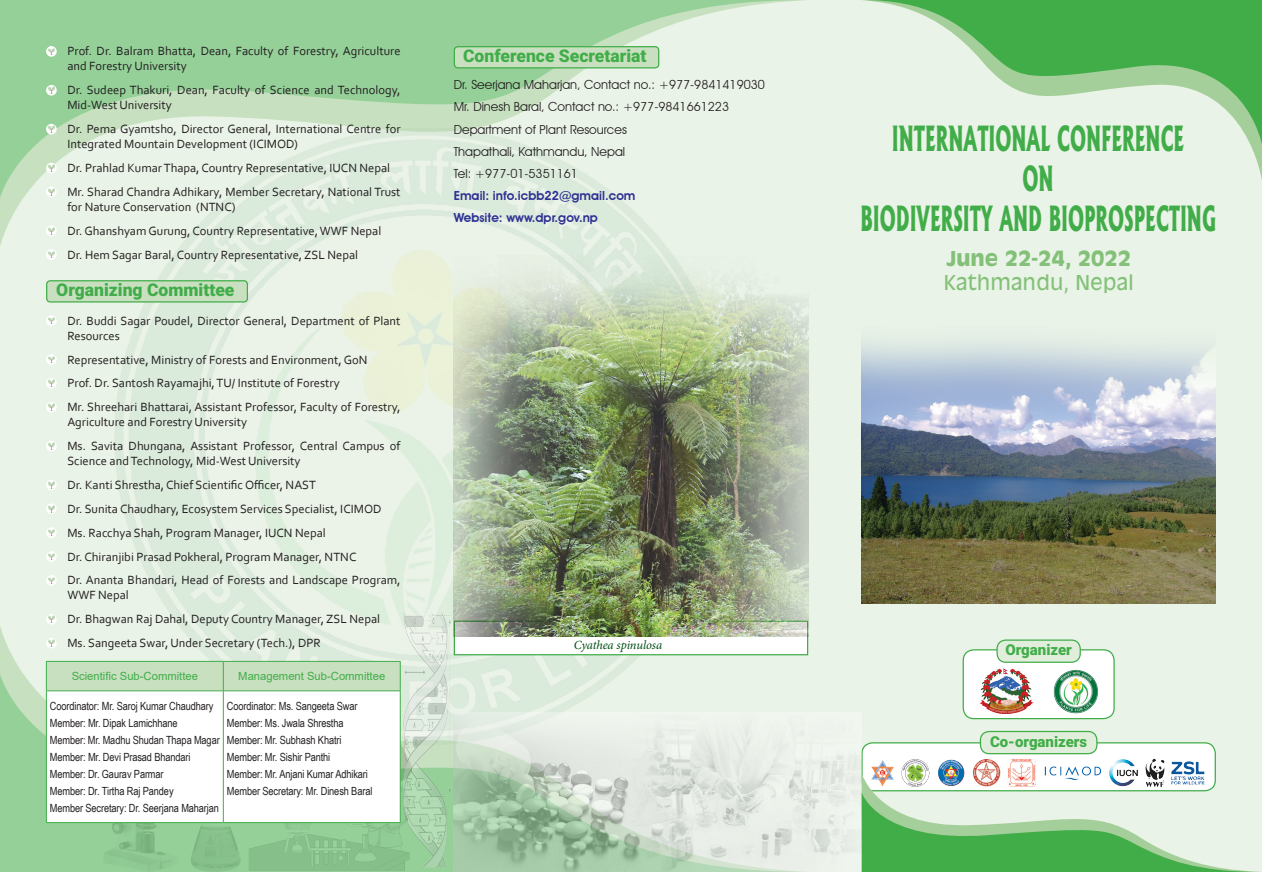
<style>
.page{position:relative;width:1262px;height:872px;background:#fff}
.page>*{position:absolute;margin:0;border:0;box-sizing:border-box;transform-origin:0 0}
.t1{font:800 33.12px "Albertus";color:#41ad49;scale:.54 1}
.t2{font:20px "Antique Olive";color:#83c078}
.t3{font:700 20px "Antique Olive";color:#83c078}
.t4{font:900 17.5px "Roboto";color:#41ad49}
.t5{font:900 15px "Roboto";color:#41ad49}
.t6{font:12.5px/15px "Corbel";color:#231f20}
.t7{font:12.5px "Avant Garde IT Cby BT";color:#231f20}
.t8{font:600 12.5px "Avant Garde IT Cby BT";color:#2e3092}
.t9{font:italic 12.5px "Minion Pro";letter-spacing:-.01em;color:#004d15}
.t10{font:11.25px "Arial Narrow";letter-spacing:-.01em;color:#231f20}
.t11{font:11.25px "Arial";color:#41ad49}
</style>
<div class="page">
<div style="left:0;top:0;width:1261px;height:872px;background:#eaf3e7"></div>
<img style="left:105px;top:248px;width:567px;height:376px">
<svg style="left:0;top:624px;width:808px;height:49px"></svg>
<svg style="left:0;top:673px;width:621px;height:199px;fill:#95d098"></svg>
<svg style="left:863px;top:0;width:398px;height:145px"></svg>
<svg style="left:0;top:199px;width:667px;height:49px"></svg>
<svg style="left:0;top:0;width:805px;height:199px"></svg>
<div style="left:454px;top:47px;width:204px;height:21px;background:#c8e0c0;border-radius:4px"></div>
<div style="left:454px;top:46px;width:205px;height:22px;border:1px solid #41ad49;border-radius:4px"></div>
<svg style="left:46px;top:46px;width:11px;height:11px"></svg>
<svg style="left:48px;top:48px;width:7px;height:7px"></svg>
<svg style="left:46px;top:85px;width:11px;height:11px"></svg>
<svg style="left:48px;top:87px;width:7px;height:7px"></svg>
<svg style="left:46px;top:124px;width:11px;height:10px"></svg>
<svg style="left:48px;top:126px;width:7px;height:6px"></svg>
<svg style="left:46px;top:163px;width:11px;height:10px"></svg>
<svg style="left:48px;top:165px;width:7px;height:6px"></svg>
<svg style="left:46px;top:186px;width:11px;height:11px"></svg>
<svg style="left:48px;top:188px;width:7px;height:7px"></svg>
<svg style="left:46px;top:225px;width:11px;height:11px"></svg>
<svg style="left:48px;top:227px;width:7px;height:7px"></svg>
<div style="left:46px;top:249px;width:11px;height:11px;background:#fff;border-radius:50%"></div>
<svg style="left:48px;top:251px;width:7px;height:7px"></svg>
<div style="left:47px;top:281px;width:200px;height:21px;background:#c8e0c0;border-radius:4px"></div>
<div style="left:46px;top:280px;width:202px;height:22px;border:1px solid #41ad49;border-radius:4px"></div>
<div style="left:46px;top:315px;width:11px;height:11px;background:#fff;border-radius:50%"></div>
<svg style="left:48px;top:317px;width:7px;height:7px"></svg>
<div style="left:46px;top:354px;width:11px;height:11px;background:#fff;border-radius:50%"></div>
<svg style="left:48px;top:356px;width:7px;height:7px"></svg>
<svg style="left:46px;top:378px;width:11px;height:10px"></svg>
<svg style="left:48px;top:380px;width:7px;height:6px"></svg>
<svg style="left:46px;top:402px;width:11px;height:10px"></svg>
<svg style="left:48px;top:404px;width:7px;height:6px"></svg>
<svg style="left:46px;top:441px;width:11px;height:10px"></svg>
<svg style="left:48px;top:443px;width:7px;height:6px"></svg>
<svg style="left:46px;top:479px;width:11px;height:11px"></svg>
<svg style="left:48px;top:481px;width:7px;height:7px"></svg>
<svg style="left:46px;top:503px;width:11px;height:11px"></svg>
<svg style="left:48px;top:505px;width:7px;height:7px"></svg>
<div style="left:46px;top:527px;width:11px;height:11px;background:#fff;border-radius:50%"></div>
<svg style="left:48px;top:529px;width:7px;height:7px"></svg>
<div style="left:46px;top:551px;width:11px;height:11px;background:#fff;border-radius:50%"></div>
<svg style="left:48px;top:553px;width:7px;height:7px"></svg>
<svg style="left:46px;top:575px;width:11px;height:10px"></svg>
<svg style="left:48px;top:577px;width:7px;height:6px"></svg>
<svg style="left:46px;top:614px;width:11px;height:10px"></svg>
<svg style="left:48px;top:616px;width:7px;height:6px"></svg>
<svg style="left:46px;top:638px;width:11px;height:10px"></svg>
<svg style="left:48px;top:640px;width:7px;height:6px"></svg>
<div style="left:47px;top:691px;width:353px;height:131px;background:#fff"></div>
<div style="left:46px;top:661px;width:355px;height:30px;background:#c8e0c0"></div>
<hr style="left:46px;top:690px;width:177px;height:1px;background:#41ad49">
<hr style="left:46px;top:691px;width:1px;height:131px;background:#41ad49">
<hr style="left:223px;top:690px;width:177px;height:1px;background:#41ad49">
<hr style="left:223px;top:691px;width:1px;height:131px;background:#41ad49">
<hr style="left:400px;top:691px;width:1px;height:131px;background:#41ad49">
<hr style="left:46px;top:822px;width:177px;height:1px;background:#41ad49">
<hr style="left:223px;top:822px;width:177px;height:1px;background:#41ad49">
<div style="left:454px;top:620px;width:354px;height:35px;background:#fff;border:1px solid #41ad49"></div>
<img style="left:454px;top:255px;width:354px;height:382px">
<div style="left:862px;top:743px;width:353px;height:47px;background:#fff;border-radius:11px"></div>
<div style="left:861px;top:742px;width:354px;height:49px;border:1px solid #41ad49;border-radius:11px"></div>
<div style="left:980px;top:731px;width:116px;height:22px;background:#e2eedc;border-radius:9px"></div>
<div style="left:979px;top:731px;width:118px;height:23px;border:1px solid #41ad49;border-radius:9px"></div>
<img style="left:1117px;top:759px;width:12px;height:2px">
<img style="left:980px;top:759px;width:8px;height:2px">
<img style="left:1011px;top:759px;width:24px;height:2px">
<img style="left:908px;top:759px;width:14px;height:2px">
<svg style="left:861px;top:761px;width:399px;height:111px"></svg>
<div style="left:963px;top:650px;width:151px;height:68px;background:#fff;border-radius:11px"></div>
<div style="left:962px;top:649px;width:152px;height:70px;border:1px solid #41ad49;border-radius:11px"></div>
<div style="left:997px;top:640px;width:83px;height:22px;background:#e2eedc;border-radius:9px"></div>
<div style="left:996px;top:639px;width:84px;height:24px;border:1px solid #41ad49;border-radius:9px"></div>
<img style="left:979px;top:668px;width:54px;height:46px">
<img style="left:1053px;top:669px;width:44px;height:44px">
<img style="left:861px;top:341px;width:354px;height:263px">
<img style="left:454px;top:712px;width:399px;height:160px">
<img style="left:402px;top:662px;width:43px;height:205px">
<p class="t6" style="left:67px;top:43px;width:335px">Prof. Dr. Balram Bhatta, Dean, Faculty of Forestry, Agriculture and Forestry University</p>
<p class="t6" style="left:67px;top:82px;width:335px">Dr. Sudeep Thakuri, Dean, Faculty of Science and Technology,<br>Mid-West University</p>
<p class="t6" style="left:67px;top:121px;width:335px">Dr. Pema Gyamtsho, Director General, International Centre for<br>Integrated Mountain Development (ICIMOD)</p>
<p class="t6" style="left:67px;top:160px;width:324px">Dr. Prahlad Kumar Thapa, Country Representative, IUCN Nepal</p>
<p class="t6" style="left:67px;top:184px;width:335px">Mr. Sharad Chandra Adhikary, Member Secretary, National Trust for Nature Conservation (NTNC)</p>
<p class="t6" style="left:67px;top:223px;width:315px">Dr. Ghanshyam Gurung, Country Representative, WWF Nepal</p>
<p class="t6" style="left:67px;top:247px;width:292px">Dr. Hem Sagar Baral, Country Representative, ZSL Nepal</p>
<p class="t4" style="left:56px;top:278px;width:180px">Organizing Committee</p>
<p class="t6" style="left:67px;top:313px;width:335px">Dr. Buddi Sagar Poudel, Director General, Department of Plant<br>Resources</p>
<p class="t6" style="left:67px;top:351px;width:302px">Representative, Ministry of Forests and Environment, GoN</p>
<p class="t6" style="left:67px;top:375px;width:274px">Prof. Dr. Santosh Rayamajhi, TU/ Institute of Forestry</p>
<p class="t6" style="left:67px;top:399px;width:335px">Mr. Shreehari Bhattarai, Assistant Professor, Faculty of Forestry,<br>Agriculture and Forestry University</p>
<p class="t6" style="left:67px;top:438px;width:335px">Ms. Savita Dhungana, Assistant Professor, Central Campus of<br>Science and Technology, Mid-West University</p>
<p class="t6" style="left:67px;top:477px;width:250px">Dr. Kanti Shrestha, Chief Scientific Officer, NAST</p>
<p class="t6" style="left:67px;top:501px;width:316px">Dr. Sunita Chaudhary, Ecosystem Services Specialist, ICIMOD</p>
<p class="t6" style="left:67px;top:525px;width:260px">Ms. Racchya Shah, Program Manager, IUCN Nepal</p>
<p class="t6" style="left:67px;top:548px;width:290px">Dr. Chiranjibi Prasad Pokheral, Program Manager, NTNC</p>
<p class="t6" style="left:67px;top:572px;width:335px">Dr. Ananta Bhandari, Head of Forests and Landscape Program,<br>WWF Nepal</p>
<p class="t6" style="left:67px;top:611px;width:314px">Dr. Bhagwan Raj Dahal, Deputy Country Manager, ZSL Nepal</p>
<p class="t6" style="left:67px;top:635px;width:255px">Ms. Sangeeta Swar, Under Secretary (Tech.), DPR</p>
<p class="t11" style="left:72px;top:668px;width:128px">Scientific Sub-Committee</p>
<p class="t11" style="left:238px;top:668px;width:148px">Management Sub-Committee</p>
<p class="t10" style="left:50px;top:697px;width:165px">Coordinator: Mr. Saroj Kumar Chaudhary</p>
<p class="t10" style="left:50px;top:714px;width:129px">Member: Mr. Dipak Lamichhane</p>
<p class="t10" style="left:50px;top:731px;width:171px">Member: Mr. Madhu Shudan Thapa Magar</p>
<p class="t10" style="left:50px;top:748px;width:142px">Member: Mr. Devi Prasad Bhandari</p>
<p class="t10" style="left:50px;top:765px;width:115px">Member: Dr. Gaurav Parmar</p>
<p class="t10" style="left:50px;top:782px;width:125px">Member: Dr. Tirtha Raj Pandey</p>
<p class="t10" style="left:50px;top:799px;width:171px">Member Secretary: Dr. Seerjana Maharjan</p>
<p class="t10" style="left:227px;top:697px;width:132px">Coordinator: Ms. Sangeeta Swar</p>
<p class="t10" style="left:227px;top:714px;width:118px">Member: Ms. Jwala Shrestha</p>
<p class="t10" style="left:227px;top:731px;width:116px">Member: Mr. Subhash Khatri</p>
<p class="t10" style="left:227px;top:748px;width:105px">Member: Mr. Sishir Panthi</p>
<p class="t10" style="left:227px;top:765px;width:142px">Member: Mr. Anjani Kumar Adhikari</p>
<p class="t10" style="left:227px;top:782px;width:147px">Member Secretary: Mr. Dinesh Baral</p>
<p class="t4" style="left:463px;top:44px;width:185px">Conference Secretariat</p>
<p class="t7" style="left:454px;top:77px;width:313px">Dr. Seerjana Maharjan, Contact no.: +977-9841419030</p>
<p class="t7" style="left:454px;top:99px;width:277px">Mr. Dinesh Baral, Contact no.: +977-9841661223</p>
<p class="t7" style="left:454px;top:121px;width:175px">Department of Plant Resources</p>
<p class="t7" style="left:454px;top:144px;width:173px">Thapathali, Kathmandu, Nepal</p>
<p class="t7" style="left:454px;top:166px;width:126px">Tel: +977-01-5351161</p>
<p class="t8" style="left:454px;top:188px;width:183px">Email: info.icbb22@gmail.com</p>
<p class="t8" style="left:454px;top:210px;width:146px">Website: www.dpr.gov.np</p>
<p class="t9" style="left:574px;top:636px;width:90px">Cyathea spinulosa</p>
<p class="t1" style="left:892px;top:118px;width:543px">INTERNATIONAL CONFERENCE</p>
<p class="t1" style="left:1022px;top:158px;width:59px">ON</p>
<p class="t1" style="left:860px;top:198px;width:659px">BIODIVERSITY AND BIOPROSPECTING</p>
<p class="t3" style="left:946px;top:245px;width:186px">JUNE 22-24, 2022</p>
<p class="t2" style="left:943px;top:269px;width:191px">Kathmandu, Nepal</p>
<p class="t5" style="left:1005px;top:639px;width:68px">Organizer</p>
<p class="t5" style="left:990px;top:731px;width:99px">Co-organizers</p>
</div>
